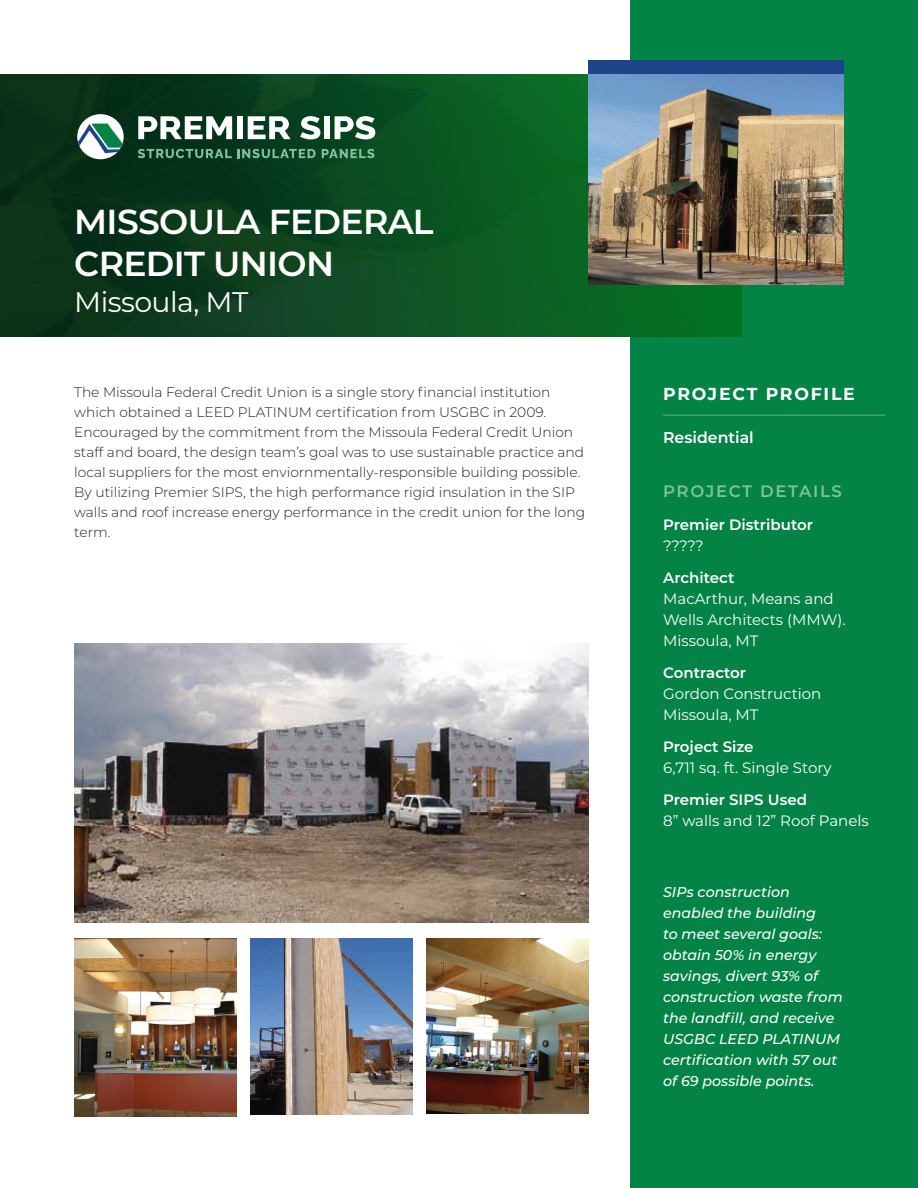
<style>
.page{position:relative;width:918px;height:1188px;background:#fff}
.page>*{position:absolute;margin:0;border:0;box-sizing:border-box;transform-origin:0 0}
.t1{font:600 34.65px/41.5px "Montserrat";letter-spacing:-.02em;color:#fff}
.t2{font:28.35px "Montserrat";letter-spacing:-.02em;color:#fff}
.t3{font:700 17.4px "Montserrat";letter-spacing:.1em;color:#fff}
.t4{font:600 16.5px "Montserrat";letter-spacing:.1em;color:#80c29b}
.t5{font:600 15.75px "Montserrat";color:#fff}
.t6{font:15px/21px "Montserrat";color:#fff}
.t7{font:600 15px "Montserrat";color:#fff}
.t8{font:italic 500 14.25px/21px "Montserrat";color:#fff}
.t9{font:300 13.8px/20px "Montserrat";color:#231f20}
</style>
<div class="page">
<div style="left:631px;top:0;width:287px;height:1188px;background:#038345"></div>
<img style="left:0;top:74px;width:268px;height:262px">
<div style="left:268px;top:74px;width:474px;height:262px;background:linear-gradient(to right,#0e4221,#097726)"></div>
<svg style="left:77px;top:114px;width:47px;height:45px"></svg>
<svg style="left:138px;top:116px;width:94px;height:23px"></svg>
<div style="left:237px;top:116px;width:6px;height:23px;background:#fff"></div>
<svg style="left:248px;top:116px;width:43px;height:23px"></svg>
<svg style="left:300px;top:116px;width:20px;height:23px"></svg>
<div style="left:324px;top:116px;width:6px;height:23px;background:#fff"></div>
<svg style="left:335px;top:116px;width:40px;height:23px"></svg>
<svg style="left:138px;top:149px;width:178px;height:9px;background:#3c7454"></svg>
<svg style="left:322px;top:149px;width:52px;height:9px"></svg>
<div style="left:589px;top:60px;width:255px;height:22px;background:#1d4389"></div>
<hr style="left:663px;top:415px;width:223px;height:1px;background:#65b587">
<img style="left:74px;top:644px;width:515px;height:279px">
<img style="left:250px;top:938px;width:162px;height:176px">
<img style="left:589px;top:74px;width:255px;height:210px">
<img style="left:74px;top:938px;width:162px;height:178px">
<img style="left:427px;top:938px;width:162px;height:176px">
<h1 class="t1" style="left:74px;top:200px;width:361px">MISSOULA FEDERAL<br>CREDIT UNION</h1>
<h2 class="t2" style="left:74px;top:282px;width:176px">Missoula, MT</h2>
<p class="t9" style="left:74px;top:381px;width:512px">The Missoula Federal Credit Union is a single story financial institution which obtained a LEED PLATINUM certification from USGBC in 2009.<br>Encouraged by the commitment from the Missoula Federal Credit Union staff and board, the design team’s goal was to use sustainable practice and local suppliers for the most enviornmentally-responsible building possible.<br>By utilizing Premier SIPS, the high performance rigid insulation in the SIP walls and roof increase energy performance in the credit union for the long term.</p>
<p class="t3" style="left:663px;top:381px;width:193px">PROJECT PROFILE</p>
<p class="t5" style="left:663px;top:427px;width:92px">Residential</p>
<p class="t4" style="left:663px;top:480px;width:180px">PROJECT DETAILS</p>
<p class="t7" style="left:663px;top:514px;width:151px">Premier Distributor</p>
<p class="t6" style="left:663px;top:535px;width:42px">?????</p>
<p class="t7" style="left:663px;top:567px;width:73px">Architect</p>
<p class="t6" style="left:663px;top:588px;width:184px">MacArthur, Means and<br>Wells Architects (MMW).<br>Missoula, MT</p>
<p class="t7" style="left:663px;top:662px;width:85px">Contractor</p>
<p class="t6" style="left:663px;top:683px;width:160px">Gordon Construction<br>Missoula, MT</p>
<p class="t7" style="left:663px;top:736px;width:92px">Project Size</p>
<p class="t6" style="left:663px;top:756px;width:170px">6,711 sq. ft. Single Story</p>
<p class="t7" style="left:663px;top:789px;width:145px">Premier SIPS Used</p>
<p class="t6" style="left:663px;top:809px;width:207px">8” walls and 12” Roof Panels</p>
<p class="t8" style="left:663px;top:881px;width:181px">SIPs construction enabled the building<br>to meet several goals: obtain 50% in energy savings, divert 93% of construction waste from the landfill, and receive<br>USGBC LEED PLATINUM certification with 57 out of 69 possible points.</p>
</div>
